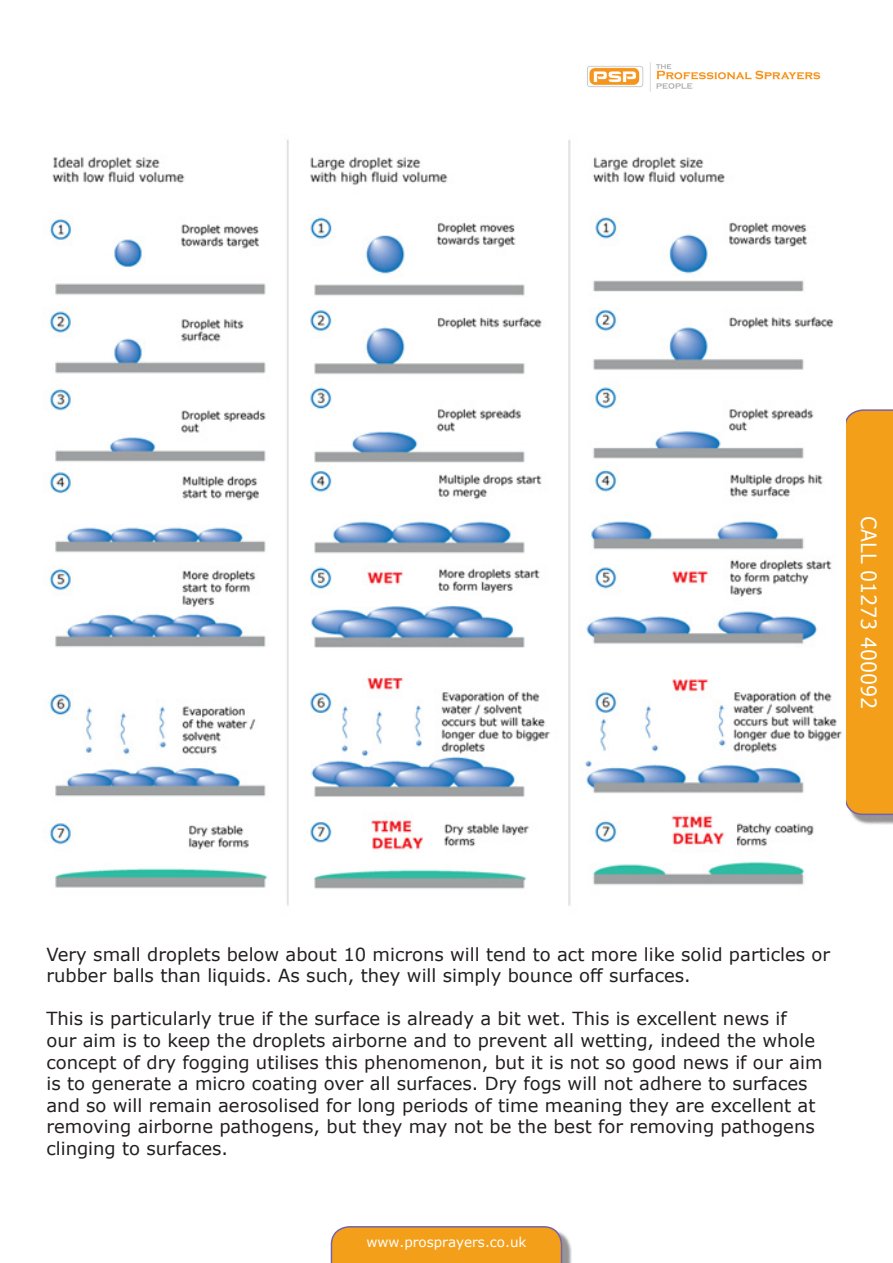
<style>
.page{position:relative;width:893px;height:1263px;background:#fff}
.page>*{position:absolute;margin:0;border:0;box-sizing:border-box;transform-origin:0 0}
.t1{font:21px "Verdana";color:#fff;scale:.9 1}
.t2{font:18px/21.6px "Verdana";color:#231f20}
.t3{font:13.5px "Verdana";color:#fff}
</style>
<div class="page">
<div style="left:847px;top:412px;width:46px;height:413px;background:#231f20;opacity:.49"></div>
<div style="left:846px;top:409px;width:47px;height:406px;background:#f49f1a"></div>
<img style="left:587px;top:62px;width:234px;height:30px">
<div style="left:334px;top:1229px;width:238px;height:34px;background:#231f20;opacity:.49"></div>
<svg style="left:331px;top:1226px;width:231px;height:37px"></svg>
<img style="left:45px;top:139px;width:797px;height:767px">
<p class="t1" style="left:883px;top:516px;width:216px;rotate:90deg">CALL 01273 400092</p>
<p class="t2" style="left:46px;top:943px;width:785px">Very small droplets below about 10 microns will tend to act more like solid particles or rubber balls than liquids. As such, they will simply bounce off surfaces.</p>
<p class="t2" style="left:46px;top:1008px;width:778px">This is particularly true if the surface is already a bit wet. This is excellent news if<br>our aim is to keep the droplets airborne and to prevent all wetting, indeed the whole concept of dry fogging utilises this phenomenon, but it is not so good news if our aim is to generate a micro coating over all surfaces. Dry fogs will not adhere to surfaces and so will remain aerosolised for long periods of time meaning they are excellent at removing airborne pathogens, but they may not be the best for removing pathogens clinging to surfaces.</p>
<p class="t3" style="left:366px;top:1233px;width:162px">www.prosprayers.co.uk</p>
</div>
